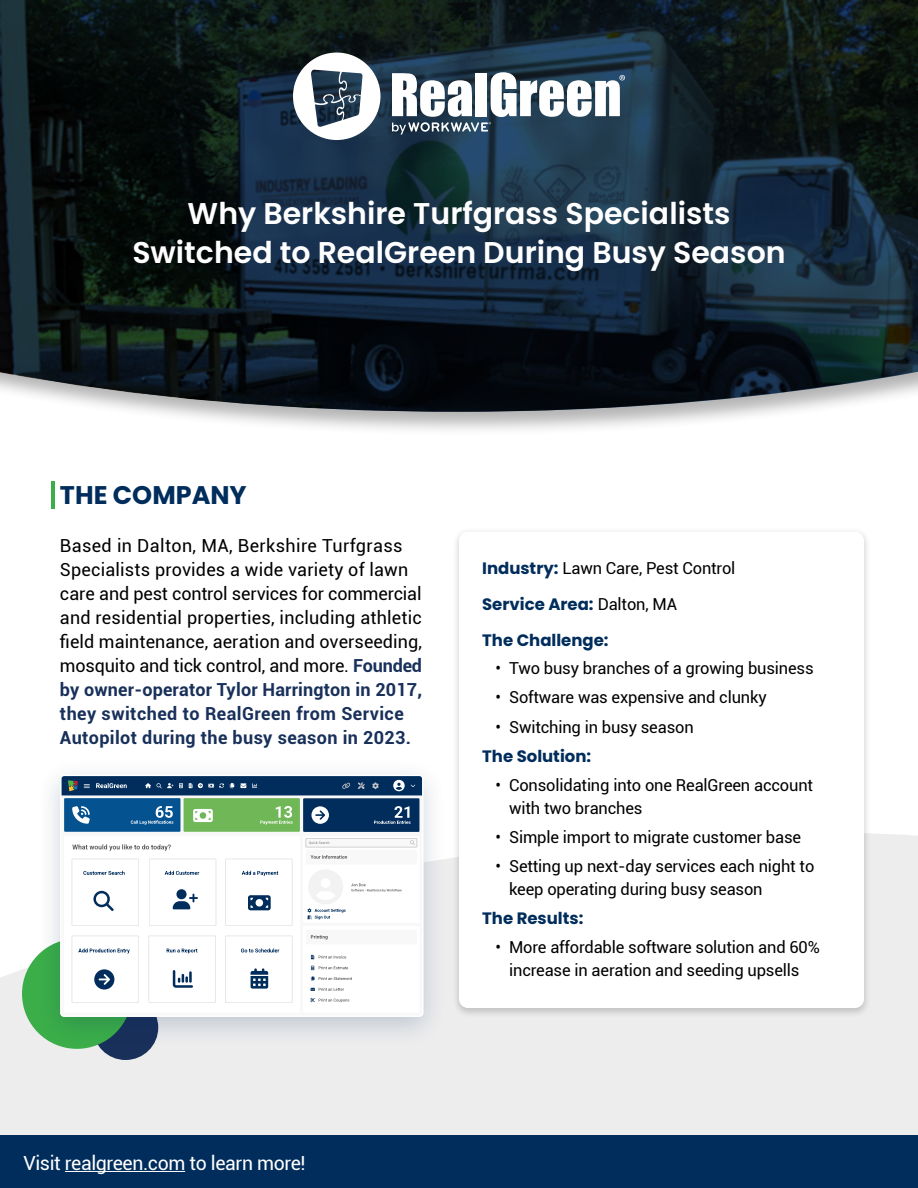
<style>
.page{position:relative;width:918px;height:1188px;background:#fff}
.page>*{position:absolute;margin:0;border:0;box-sizing:border-box;transform-origin:0 0}
.t1{font:600 30px/39px "Poppins";color:#fff;text-align:center}
.t2{font:700 25.5px "Poppins";color:#002d5c}
.t3{font:19.5px "Roboto";letter-spacing:-.02em;color:#fff}
.t4{font:18px/24px "Roboto";letter-spacing:.005em;color:#000}
.t5{font:16.5px/22.5px "Roboto";letter-spacing:-.01em;color:#000}
.t6{font:700 16.5px/36px "Poppins";color:#002d5c}
.s1{font-weight:700;color:#18305a}
.s2{font-family:"Poppins";font-weight:700;color:#002d5c}
.s3{font-family:"Roboto";font-weight:400;color:#000}
</style>
<div class="page">
<div style="left:0;top:834px;width:918px;height:302px;background:#ededee"></div>
<div style="left:93px;top:995px;width:65px;height:65px;background:#19305a;border-radius:50%"></div>
<div style="left:22px;top:939px;width:110px;height:110px;background:#3bae49;border-radius:50%"></div>
<div style="left:452px;top:528px;width:419px;height:490px;background:#000;opacity:.2"></div>
<div style="left:459px;top:532px;width:405px;height:476px;background:#fff;border-radius:9px"></div>
<div style="left:0;top:0;width:918px;height:437px;background:#000;opacity:.3"></div>
<hr style="left:51px;top:481px;width:4px;height:28px;background:#3bae49">
<div style="left:0;top:1136px;width:918px;height:52px;background:#002d5c"></div>
<hr style="left:65px;top:1171px;width:120px;height:1px;background:#fff">
<svg style="left:0;top:0;width:459px;height:412px;background:#142127"></svg>
<svg style="left:459px;top:0;width:459px;height:412px;background:#192934"></svg>
<svg style="left:392px;top:72px;width:233px;height:63px"></svg>
<svg style="left:293px;top:52px;width:88px;height:88px"></svg>
<div style="left:35px;top:757px;width:412px;height:291px;background:#002d5c;opacity:.2"></div>
<div style="left:60px;top:775px;width:363px;height:242px;background:#f8f8f8;border-radius:4px"></div>
<div style="left:60px;top:775px;width:363px;height:242px;border:1px solid #fff;border-radius:3px"></div>
<div style="left:64px;top:798px;width:116px;height:34px;background:#055291"></div>
<svg style="left:72px;top:806px;width:18px;height:18px"></svg>
<svg style="left:131px;top:806px;width:42px;height:19px"></svg>
<div style="left:64px;top:836px;width:236px;height:177px;background:#fff"></div>
<svg style="left:83px;top:871px;width:42px;height:4px"></svg>
<svg style="left:78px;top:948px;width:52px;height:6px"></svg>
<svg style="left:165px;top:871px;width:34px;height:4px"></svg>
<svg style="left:167px;top:949px;width:31px;height:5px"></svg>
<svg style="left:242px;top:871px;width:36px;height:5px"></svg>
<svg style="left:241px;top:948px;width:38px;height:4px"></svg>
<svg style="left:93px;top:891px;width:21px;height:20px"></svg>
<svg style="left:173px;top:889px;width:25px;height:20px"></svg>
<svg style="left:248px;top:895px;width:23px;height:15px"></svg>
<svg style="left:94px;top:969px;width:20px;height:21px"></svg>
<svg style="left:173px;top:970px;width:20px;height:18px"></svg>
<svg style="left:251px;top:968px;width:17px;height:21px"></svg>
<div style="left:72px;top:859px;width:67px;height:67px;border:1px solid #221f1f"></div>
<div style="left:72px;top:936px;width:67px;height:67px;border:1px solid #221f1f"></div>
<div style="left:149px;top:859px;width:67px;height:67px;border:1px solid #221f1f"></div>
<div style="left:148px;top:936px;width:68px;height:67px;border:1px solid #221f1f"></div>
<div style="left:225px;top:859px;width:68px;height:67px;border:1px solid #221f1f"></div>
<div style="left:225px;top:936px;width:68px;height:67px;border:1px solid #221f1f"></div>
<svg style="left:72px;top:844px;width:99px;height:7px"></svg>
<div style="left:303px;top:836px;width:116px;height:87px;background:#fff"></div>
<div style="left:306px;top:850px;width:111px;height:14px;background:#f8f8f8"></div>
<svg style="left:311px;top:855px;width:36px;height:4px"></svg>
<div style="left:306px;top:838px;width:111px;height:9px;background:#f8f8f8"></div>
<div style="left:306px;top:838px;width:111px;height:9px;border:1px solid #221f1f"></div>
<svg style="left:309px;top:841px;width:20px;height:3px"></svg>
<svg style="left:410px;top:840px;width:5px;height:5px"></svg>
<svg style="left:307px;top:870px;width:95px;height:49px"></svg>
<div style="left:303px;top:926px;width:116px;height:87px;background:#fff"></div>
<div style="left:306px;top:930px;width:111px;height:14px;background:#f8f8f8"></div>
<svg style="left:311px;top:935px;width:17px;height:5px"></svg>
<svg style="left:311px;top:998px;width:38px;height:4px"></svg>
<svg style="left:311px;top:966px;width:37px;height:4px"></svg>
<svg style="left:311px;top:955px;width:35px;height:4px"></svg>
<svg style="left:311px;top:976px;width:41px;height:5px"></svg>
<svg style="left:311px;top:988px;width:33px;height:3px"></svg>
<div style="left:184px;top:798px;width:116px;height:34px;background:#70b758"></div>
<svg style="left:260px;top:806px;width:33px;height:19px"></svg>
<svg style="left:193px;top:809px;width:20px;height:13px"></svg>
<div style="left:303px;top:798px;width:116px;height:34px;background:#002d5c"></div>
<svg style="left:374px;top:806px;width:37px;height:18px"></svg>
<svg style="left:311px;top:806px;width:18px;height:18px"></svg>
<svg style="left:62px;top:776px;width:360px;height:19px;background:#113a65"></svg>
<h1 class="t1" style="left:132px;top:195px;width:655px">Why Berkshire Turfgrass Specialists<br>Switched to RealGreen During Busy Season</h1>
<h2 class="t2" style="left:60px;top:480px;width:188px">THE COMPANY</h2>
<p class="t4" style="left:60px;top:533px;width:364px">Based in Dalton, MA, Berkshire Turfgrass Specialists provides a wide variety of lawn care and pest control services for commercial and residential properties, including athletic field maintenance, aeration and overseeding, mosquito and tick control, and more. <span class="s1">Founded by owner-operator Tylor Harrington in 2017, they switched to RealGreen from Service Autopilot during the busy season in 2023.</span></p>
<p class="t5" style="left:482px;top:556px;width:255px"><span class="s2">Industry:</span> Lawn Care, Pest Control</p>
<p class="t6" style="left:482px;top:586px;width:197px">Service Area: <span class="s3">Dalton, MA<br></span>The Challenge:</p>
<p class="t5" style="left:496px;top:656px;width:320px">• Two busy branches of a growing business</p>
<p class="t5" style="left:496px;top:686px;width:273px">• Software was expensive and clunky</p>
<p class="t5" style="left:496px;top:715px;width:200px">• Switching in busy season</p>
<p class="t6" style="left:482px;top:738px;width:111px">The Solution:</p>
<p class="t5" style="left:509px;top:773px;width:306px;text-indent:-13px">• Consolidating into one RealGreen account with two branches</p>
<p class="t5" style="left:496px;top:825px;width:307px">• Simple import to migrate customer base</p>
<p class="t5" style="left:509px;top:854px;width:307px;text-indent:-13px">• Setting up next-day services each night to keep operating during busy season</p>
<p class="t6" style="left:482px;top:900px;width:103px">The Results:</p>
<p class="t5" style="left:496px;top:935px;width:326px;text-align:center">• More affordable software solution and 60% increase in aeration and seeding upsells</p>
<p class="t3" style="left:24px;top:1149px;width:284px">Visit realgreen.com to learn more!</p>
</div>
